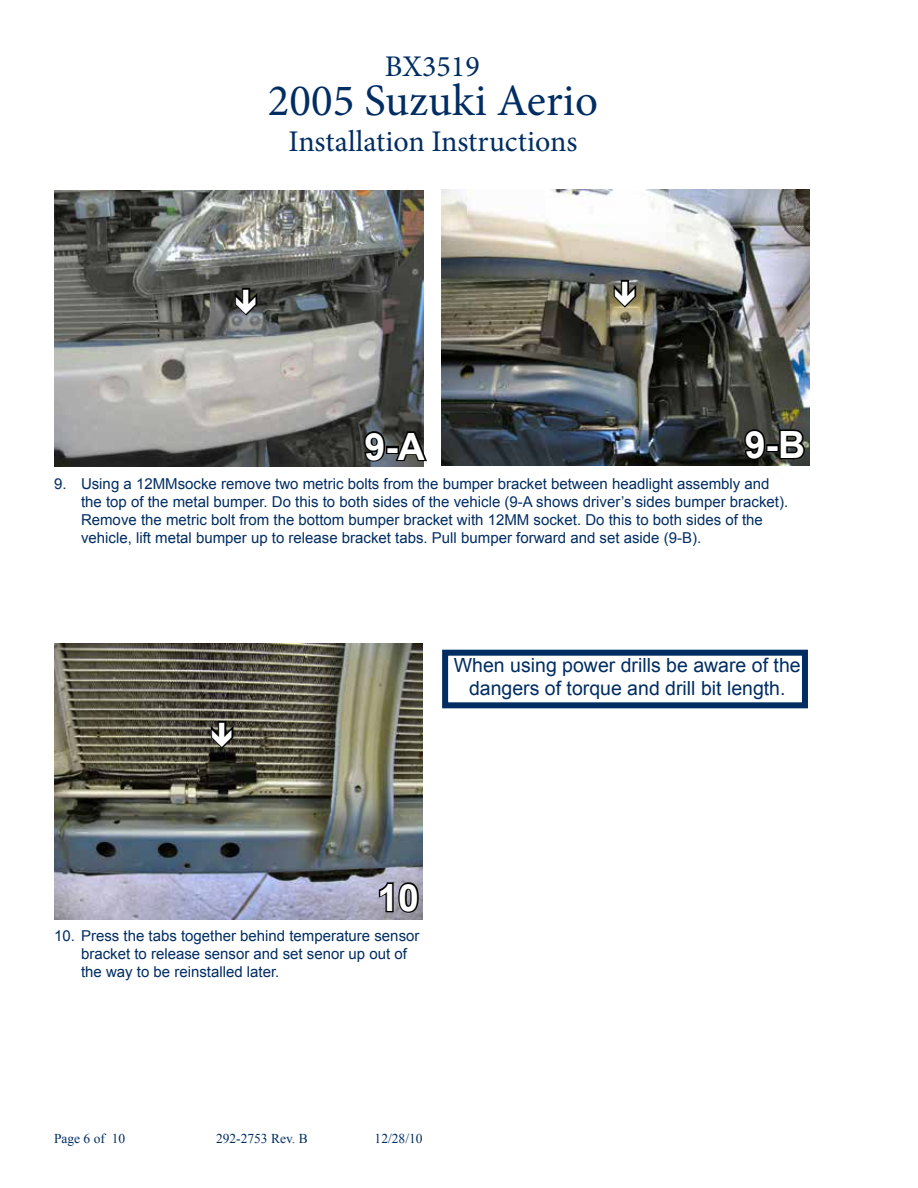
<style>
.page{position:relative;width:918px;height:1188px;background:#fff}
.page>*{position:absolute;margin:0;border:0;box-sizing:border-box;transform-origin:0 0}
.t1{font:45px "Minion Pro";color:#002d62}
.t2{font:700 37.5px "Arial";color:#fff}
.t3{font:30px "Minion Pro";color:#002d62}
.t4{font:19.5px/23.4px "Arial";color:#002d62;text-align:center}
.t5{font:15px/18px "Arial";color:#002d62}
.t6{font:13.5px "Times New Roman";color:#002d62}
</style>
<div class="page">
<img style="left:54px;top:644px;width:369px;height:276px">
<svg style="left:377px;top:881px;width:44px;height:33px"></svg>
<img style="left:55px;top:190px;width:368px;height:277px">
<svg style="left:362px;top:429px;width:25px;height:34px"></svg>
<div style="left:386px;top:446px;width:13px;height:8px;border:3px solid #000"></div>
<svg style="left:393px;top:429px;width:34px;height:34px"></svg>
<img style="left:441px;top:189px;width:369px;height:276px">
<svg style="left:743px;top:428px;width:24px;height:33px"></svg>
<div style="left:766px;top:444px;width:13px;height:8px;border:3px solid #000"></div>
<svg style="left:778px;top:428px;width:29px;height:33px"></svg>
<div style="left:442px;top:650px;width:366px;height:58px;border:6px solid #002d62"></div>
<svg style="left:232px;top:286px;width:28px;height:32px"></svg>
<svg style="left:611px;top:278px;width:28px;height:32px"></svg>
<svg style="left:208px;top:719px;width:28px;height:32px"></svg>
<h3 class="t3" style="left:385px;top:46px;width:96px">BX3519</h3>
<h1 class="t1" style="left:268px;top:71px;width:332px">2005 Suzuki Aerio</h1>
<h3 class="t3" style="left:289px;top:122px;width:290px">Installation Instructions</h3>
<h2 class="t2" style="left:745px;top:420px;width:62px">9-B</h2>
<h2 class="t2" style="left:364px;top:422px;width:62px">9-A</h2>
<p class="t5" style="left:81px;top:475px;width:709px;text-indent:-27px">9. Using a 12MMsocke remove two metric bolts from the bumper bracket between headlight assembly and the top of the metal bumper. Do this to both sides of the vehicle (9-A shows driver’s sides bumper bracket).<br>Remove the metric bolt from the bottom bumper bracket with 12MM socket. Do this to both sides of the vehicle, lift metal bumper up to release bracket tabs. Pull bumper forward and set aside (9-B).</p>
<h3 class="t4" style="left:454px;top:654px;width:348px">When using power drills be aware of the dangers of torque and drill bit length.</h3>
<h2 class="t2" style="left:377px;top:873px;width:43px">10</h2>
<p class="t5" style="left:81px;top:927px;width:340px;text-indent:-27px">10. Press the tabs together behind temperature sensor bracket to release sensor and set senor up out of the way to be reinstalled later.</p>
<p class="t6" style="left:54px;top:1130px;width:73px">Page 6 of 10</p>
<p class="t6" style="left:216px;top:1130px;width:93px">292-2753 Rev. B</p>
<p class="t6" style="left:375px;top:1130px;width:50px">12/28/10</p>
</div>
